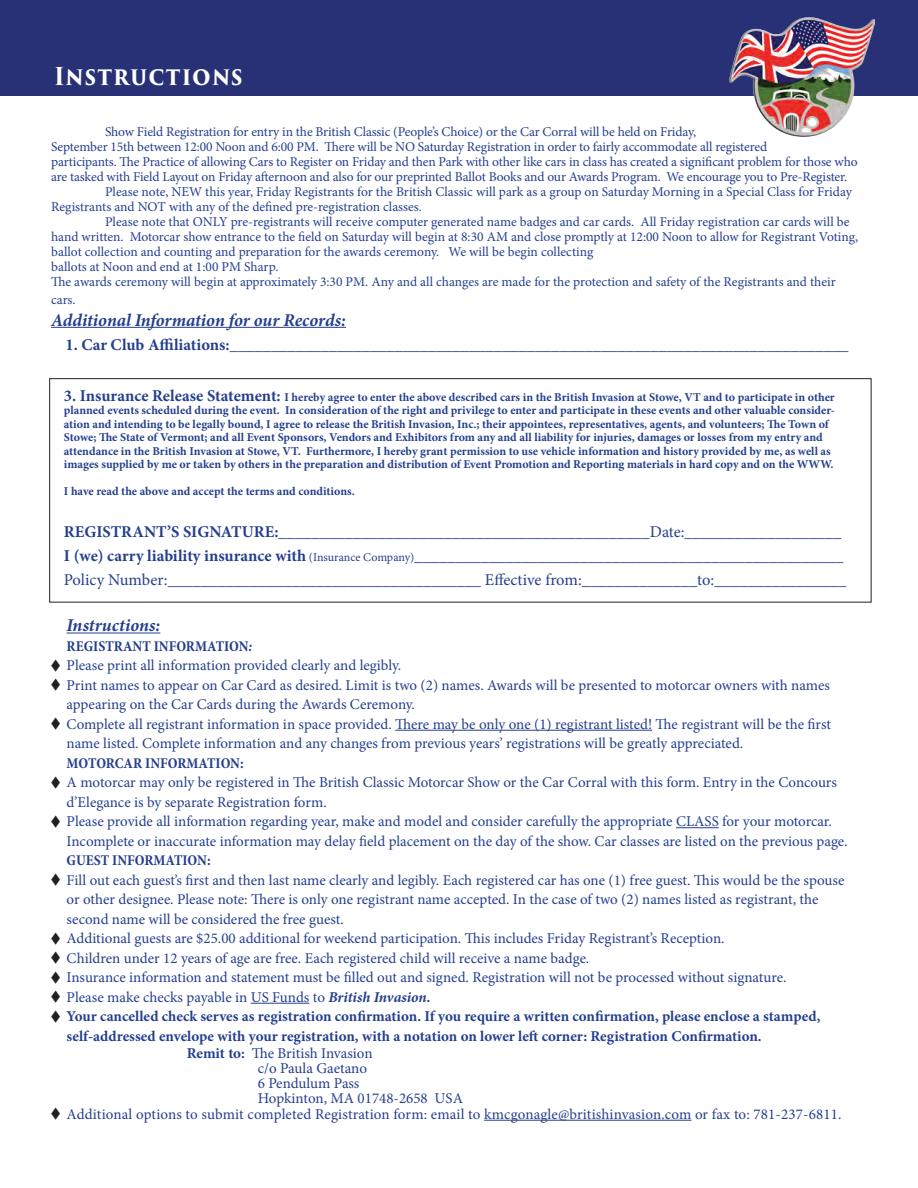
<style>
.page{position:relative;width:918px;height:1188px;background:#fff}
.page>*{position:absolute;margin:0;border:0;box-sizing:border-box;transform-origin:0 0}
.t1{font:700 24px "Trajan Pro 3";letter-spacing:.05em;color:#fff;scale:.9 1}
.t2{font:italic 700 18px "Minion Pro";letter-spacing:-.005em;color:#253f8e}
.t3{font:16.5px "Minion Pro";color:#253f8e}
.t4{font:15px/19.5px "Minion Pro";color:#253f8e}
.t5{font:700 15px "Minion Pro";color:#253f8e}
.t6{font:700 condensed 15px "Minion Pro";color:#253f8e}
.t7{font:13.5px/15px "Minion Pro";letter-spacing:-.005em;color:#253f8e}
.t8{font:700 12px/13.5px "Minion Pro";color:#253f8e}
.s1{font-weight:700}
.s2{font-size:16.5px}
.s3{font-size:12px}
.s4{font-style:italic;font-stretch:normal}
.s5{color:#231f20}
.s6{font-weight:700;font-style:italic}
</style>
<div class="page">
<div style="left:0;top:0;width:918px;height:96px;background:#283175"></div>
<div style="left:49px;top:378px;width:823px;height:225px;border:1px solid #231f20"></div>
<hr style="left:67px;top:633px;width:93px;height:1px;background:#253f8e">
<hr style="left:395px;top:730px;width:257px;height:1px;background:#253f8e">
<hr style="left:676px;top:827px;width:43px;height:1px;background:#253f8e">
<hr style="left:251px;top:1003px;width:58px;height:1px;background:#253f8e">
<hr style="left:484px;top:1120px;width:207px;height:1px;background:#253f8e">
<hr style="left:51px;top:327px;width:295px;height:1px;background:#253f8e">
<img style="left:729px;top:17px;width:146px;height:120px">
<p class="t1" style="left:54px;top:58px;width:211px">Instructions</p>
<p class="t7" style="left:105px;top:124px;width:593px">Show Field Registration for entry in the British Classic (People’s Choice) or the Car Corral will be held on Friday,</p>
<p class="t7" style="left:51px;top:139px;width:718px">September 15th between 12:00 Noon and 6:00 PM. There will be NO Saturday Registration in order to fairly accommodate all registered</p>
<p class="t7" style="left:51px;top:154px;width:808px">participants. The Practice of allowing Cars to Register on Friday and then Park with other like cars in class has created a significant problem for those who are tasked with Field Layout on Friday afternoon and also for our preprinted Ballot Books and our Awards Program. We encourage you to Pre-Register.</p>
<p class="t7" style="left:51px;top:184px;width:802px;text-indent:54px">Please note, NEW this year, Friday Registrants for the British Classic will park as a group on Saturday Morning in a Special Class for Friday<br>Registrants and NOT with any of the defined pre-registration classes.</p>
<p class="t7" style="left:51px;top:214px;width:809px;text-indent:54px">Please note that ONLY pre-registrants will receive computer generated name badges and car cards. All Friday registration car cards will be hand written. Motorcar show entrance to the field on Saturday will begin at 8:30 AM and close promptly at 12:00 Noon to allow for Registrant Voting, ballot collection and counting and preparation for the awards ceremony. We will be begin collecting</p>
<p class="t7" style="left:51px;top:259px;width:229px">ballots at Noon and end at 1:00 PM Sharp.</p>
<p class="t7" style="left:51px;top:273px;width:786px;line-height:18px">The awards ceremony will begin at approximately 3:30 PM. Any and all changes are made for the protection and safety of the Registrants and their cars.</p>
<p class="t2" style="left:51px;top:307px;width:296px">Additional Information for our Records:</p>
<p class="t3" style="left:65px;top:333px;width:785px"><span class="s1">1. Car Club Affiliations:</span>___________________________________________________________________________</p>
<p class="t8" style="left:64px;top:390px;width:773px"><span class="s2">3. Insurance Release Statement:</span> I hereby agree to enter the above described cars in the British Invasion at Stowe, VT and to participate in other planned events scheduled during the event. In consideration of the right and privilege to enter and participate in these events and other valuable consider&shy;ation and intending to be legally bound, I agree to release the British Invasion, Inc.; their appointees, representatives, agents, and volunteers; The Town of Stowe; The State of Vermont; and all Event Sponsors, Vendors and Exhibitors from any and all liability for injuries, damages or losses from my entry and</p>
<p class="t8" style="left:64px;top:444px;width:768px">attendance in the British Invasion at Stowe, VT. Furthermore, I hereby grant permission to use vehicle information and history provided by me, as well as</p>
<p class="t8" style="left:64px;top:457px;width:771px">images supplied by me or taken by others in the preparation and distribution of Event Promotion and Reporting materials in hard copy and on the WWW.</p>
<p class="t8" style="left:64px;top:484px;width:292px">I have read the above and accept the terms and conditions.</p>
<p class="t3" style="left:64px;top:521px;width:779px"><span class="s1">REGISTRANT’S SIGNATURE:</span>_____________________________________________Date:___________________</p>
<p class="t3" style="left:64px;top:545px;width:781px"><span class="s1">I (we) carry liability insurance with</span> <span class="s3">(Insurance Company)</span>____________________________________________________</p>
<p class="t3" style="left:64px;top:569px;width:784px">Policy Number:______________________________________ Effective from:______________to:________________</p>
<p class="t2" style="left:67px;top:613px;width:95px">Instructions:</p>
<p class="t6" style="left:67px;top:636px;width:187px">REGISTRANT INFORMATION<span class="s4">:</span></p>
<p class="t4" style="left:50px;top:656px;width:353px"><span class="s5">▼</span> Please print all information provided clearly and legibly.</p>
<p class="t4" style="left:50px;top:675px;width:782px"><span class="s5">▼</span> Print names to appear on Car Card as desired. Limit is two (2) names. Awards will be presented to motorcar owners with names</p>
<p class="t4" style="left:67px;top:695px;width:350px">appearing on the Car Cards during the Awards Ceremony.</p>
<p class="t4" style="left:67px;top:714px;width:766px;text-indent:-17px"><span class="s5">▼</span> Complete all registrant information in space provided. There may be only one (1) registrant listed! The registrant will be the first name listed. Complete information and any changes from previous years’ registrations will be greatly appreciated.</p>
<p class="t6" style="left:67px;top:753px;width:179px">MOTORCAR INFORMATION:</p>
<p class="t4" style="left:67px;top:773px;width:772px;text-indent:-17px"><span class="s5">▼</span> A motorcar may only be registered in The British Classic Motorcar Show or the Car Corral with this form. Entry in the Concours d’Elegance is by separate Registration form.</p>
<p class="t4" style="left:50px;top:812px;width:783px"><span class="s5">▼</span> Please provide all information regarding year, make and model and consider carefully the appropriate CLASS for your motorcar.</p>
<p class="t4" style="left:67px;top:831px;width:782px">Incomplete or inaccurate information may delay field placement on the day of the show. Car classes are listed on the previous page.</p>
<p class="t6" style="left:67px;top:850px;width:146px">GUEST INFORMATION:</p>
<p class="t4" style="left:67px;top:870px;width:779px;text-indent:-17px"><span class="s5">▼</span> Fill out each guest’s first and then last name clearly and legibly. Each registered car has one (1) free guest. This would be the spouse or other designee. Please note: There is only one registrant name accepted. In the case of two (2) names listed as registrant, the</p>
<p class="t4" style="left:67px;top:909px;width:279px">second name will be considered the free guest.</p>
<p class="t4" style="left:50px;top:929px;width:676px"><span class="s5">▼</span> Additional guests are $25.00 additional for weekend participation. This includes Friday Registrant’s Reception.</p>
<p class="t4" style="left:50px;top:948px;width:541px"><span class="s5">▼</span> Children under 12 years of age are free. Each registered child will receive a name badge.</p>
<p class="t4" style="left:50px;top:968px;width:738px"><span class="s5">▼</span> Insurance information and statement must be filled out and signed. Registration will not be processed without signature.</p>
<p class="t4" style="left:50px;top:987px;width:382px"><span class="s5">▼</span> Please make checks payable in US Funds to <span class="s6">British Invasion.</span></p>
<p class="t5" style="left:50px;top:1006px;width:772px"><span class="s5">▼</span> Your cancelled check serves as registration confirmation. If you require a written confirmation, please enclose a stamped,</p>
<p class="t5" style="left:67px;top:1025px;width:697px">self-addressed envelope with your registration, with a notation on lower left corner: Registration Confirmation.</p>
<p class="t4" style="left:187px;top:1043px;width:187px"><span class="s1">Remit to:</span> The British Invasion</p>
<p class="t4" style="left:258px;top:1058px;width:111px">c/o Paula Gaetano</p>
<p class="t4" style="left:258px;top:1073px;width:103px">6 Pendulum Pass</p>
<p class="t4" style="left:258px;top:1088px;width:207px">Hopkinton, MA 01748-2658 USA</p>
<p class="t4" style="left:50px;top:1104px;width:793px"><span class="s5">▼</span> Additional options to submit completed Registration form: email to kmcgonagle@britishinvasion.com or fax to: 781-237-6811.</p>
</div>
